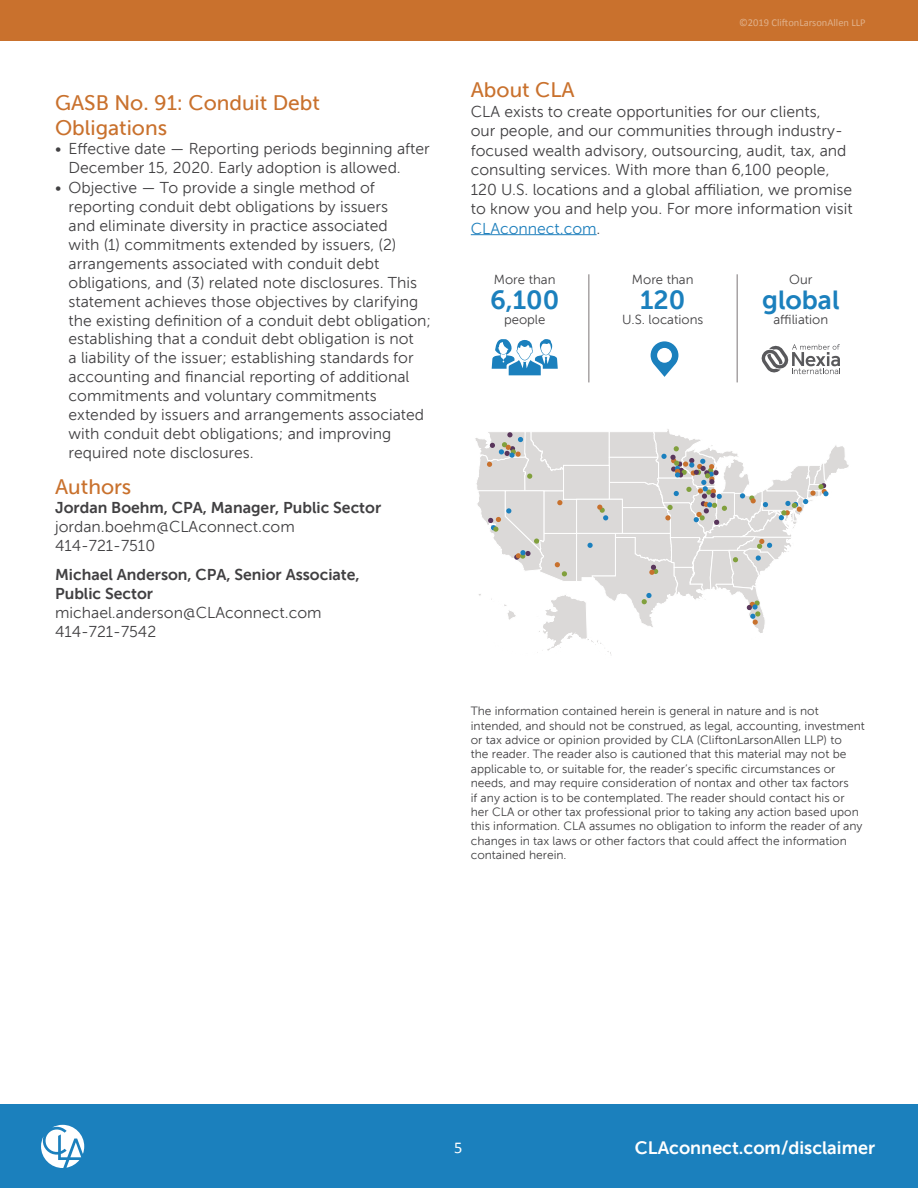
<style>
.page{position:relative;width:918px;height:1188px;background:#fff}
.page>*{position:absolute;margin:0;border:0;box-sizing:border-box;transform-origin:0 0}
.Body_Copy{font:26.25px "Museo Sans 700";color:#1b80bd}
.Body_Head{font:21px/25.2px "Museo Sans 500";color:#c9712d}
.website{font:18px "Museo Sans 700";color:#fff}
.Page_Number{font:16.5px "Calibri";color:#fff}
.Body_Copy-2{font:15.75px/18.9px "Museo Sans 300";color:#414042}
.Body_Copy-3{font:15.75px/18.9px "Museo Sans 700";color:#414042}
.Body_Copy-4{font:13.2px "Museo Sans 300";color:#414042}
.Disclaimer{font:12px/14.4px "Museo Sans 300";color:#414042}
.copyright{font:10.5px "Calibri";color:#e0b18b}
.s1{font-family:"Museo Sans 700"}
.s2{font-family:"Museo Sans 300"}
.s3{color:#1f80bd}
</style>
<div class="page">
<div style="left:0;top:1105px;width:918px;height:83px;background:#1b80bd"></div>
<svg style="left:41px;top:1125px;width:43px;height:43px"></svg>
<hr style="left:471px;top:234px;width:126px;height:1px;background:#1f80bd">
<div style="left:0;top:0;width:918px;height:40px;background:#c9712d"></div>
<svg style="left:492px;top:339px;width:66px;height:36px"></svg>
<hr style="left:588px;top:274px;width:1px;height:108px;background:#7b7677">
<hr style="left:737px;top:274px;width:1px;height:108px;background:#7b7677">
<svg style="left:651px;top:341px;width:27px;height:36px"></svg>
<svg style="left:761px;top:344px;width:79px;height:30px"></svg>
<svg style="left:475px;top:429px;width:374px;height:225px"></svg>
<p class="Body_Head" style="left:55px;top:90px;width:266px">GASB No. 91: Conduit Debt<br>Obligations</p>
<p class="Body_Copy-2" style="left:69px;top:139px;width:363px;text-indent:-14px">• Effective date — Reporting periods beginning after<br>December 15, 2020. Early adoption is allowed.</p>
<p class="Body_Copy-2" style="left:69px;top:178px;width:364px;text-indent:-14px">• Objective — To provide a single method of reporting conduit debt obligations by issuers<br>and eliminate diversity in practice associated<br>with (1) commitments extended by issuers, (2) arrangements associated with conduit debt obligations, and (3) related note disclosures. This statement achieves those objectives by clarifying the existing definition of a conduit debt obligation; establishing that a conduit debt obligation is not<br>a liability of the issuer; establishing standards for accounting and financial reporting of additional commitments and voluntary commitments extended by issuers and arrangements associated with conduit debt obligations; and improving required note disclosures.</p>
<p class="Body_Head" style="left:55px;top:474px;width:78px">Authors</p>
<p class="Body_Copy-2" style="left:55px;top:498px;width:328px"><span class="s1">Jordan Boehm, CPA, Manager, Public Sector </span>jordan.boehm@CLAconnect.com<br>414-721-7510</p>
<p class="Body_Copy-3" style="left:55px;top:565px;width:306px">Michael Anderson, CPA, Senior Associate,<br>Public Sector <span class="s2">michael.anderson@CLAconnect.com<br>414-721-7542</span></p>
<p class="copyright" style="left:739px;top:16px;width:128px">©2019 CliftonLarsonAllen LLP</p>
<p class="Body_Head" style="left:471px;top:77px;width:105px">About CLA</p>
<p class="Body_Copy-2" style="left:471px;top:101px;width:383px;line-height:19.5px">CLA exists to create opportunities for our clients,<br>our people, and our communities through industry&shy;focused wealth advisory, outsourcing, audit, tax, and consulting services. With more than 6,100 people, 120 U.S. locations and a global affiliation, we promise to know you and help you. For more information visit <span class="s3">CLAconnect.com</span>.</p>
<p class="Body_Copy-4" style="left:494px;top:272px;width:63px">More than</p>
<p class="Body_Copy" style="left:490px;top:285px;width:71px">6,100</p>
<p class="Body_Copy-4" style="left:504px;top:313px;width:43px">people</p>
<p class="Body_Copy-4" style="left:632px;top:272px;width:63px">More than</p>
<p class="Body_Copy" style="left:640px;top:285px;width:47px">120</p>
<p class="Body_Copy-4" style="left:622px;top:313px;width:83px">U.S. locations</p>
<p class="Body_Copy-4" style="left:789px;top:272px;width:25px">Our</p>
<p class="Body_Copy" style="left:762px;top:285px;width:79px">global</p>
<p class="Body_Copy-4" style="left:773px;top:313px;width:56px">affiliation</p>
<p class="Disclaimer" style="left:471px;top:704px;width:396px">The information contained herein is general in nature and is not intended, and should not be construed, as legal, accounting, investment or tax advice or opinion provided by CLA (CliftonLarsonAllen LLP) to<br>the reader. The reader also is cautioned that this material may not be applicable to, or suitable for, the reader’s specific circumstances or needs, and may require consideration of nontax and other tax factors<br>if any action is to be contemplated. The reader should contact his or her CLA or other tax professional prior to taking any action based upon this information. CLA assumes no obligation to inform the reader of any changes in tax laws or other factors that could affect the information contained herein.</p>
<p class="Page_Number" style="left:454px;top:1137px;width:10px">5</p>
<p class="website" style="left:635px;top:1138px;width:242px">CLAconnect.com/disclaimer</p>
</div>
